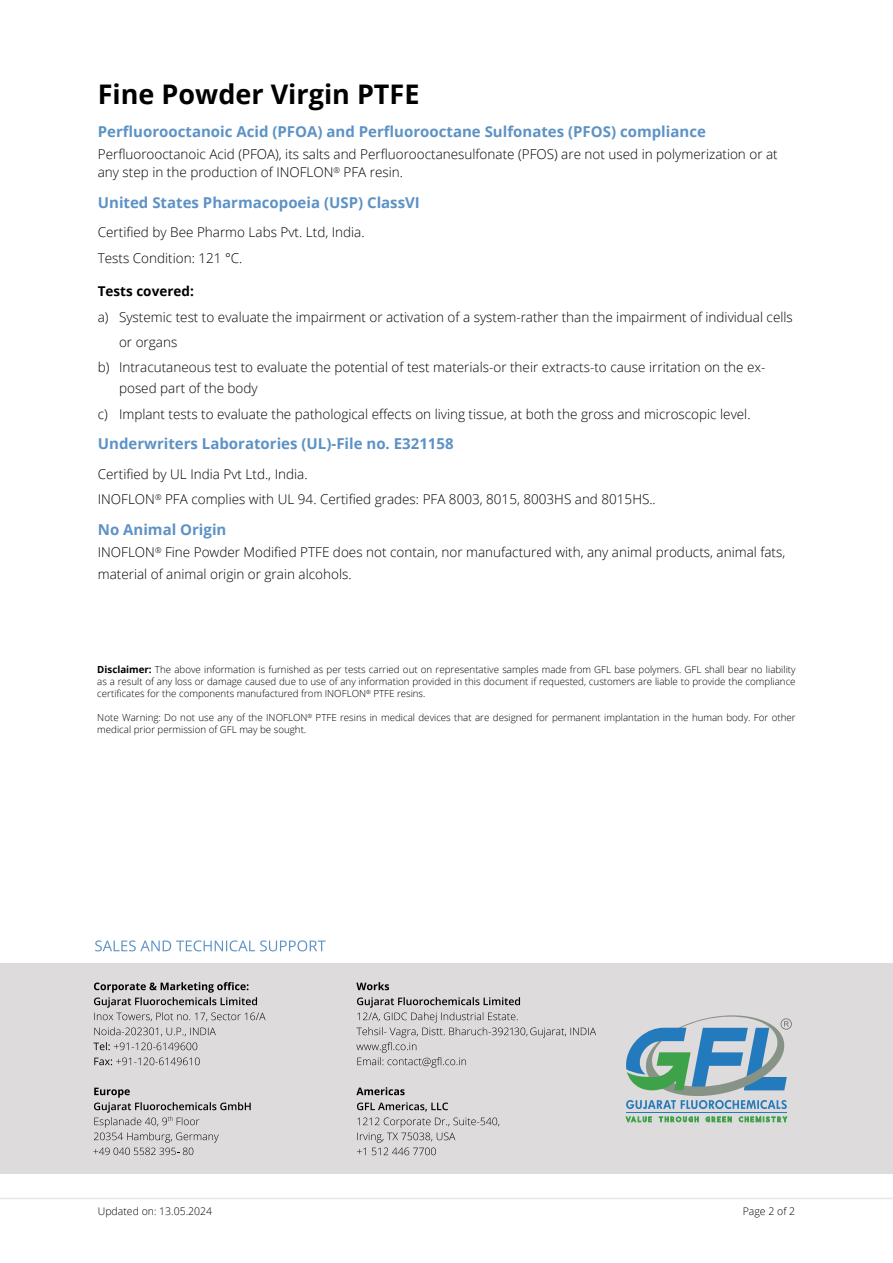
<style>
.page{position:relative;width:893px;height:1263px;background:#fff}
.page>*{position:absolute;margin:0;border:0;box-sizing:border-box;transform-origin:0 0}
.t1{font:700 27px "Open Sans";color:#000}
.t2{font:700 15px "Open Sans";color:#5d92c5}
.t3{font:300 13.5px/25.2px "Open Sans";color:#000}
.t4{font:700 13.5px "Open Sans";color:#000}
.t5{font:300 10.5px "Open Sans";color:#000}
.t6{font:300 9.75px/11.7px "Open Sans";color:#000;text-align:justify}
.s1{font-weight:700}
</style>
<div class="page">
<hr style="left:0;top:1198px;width:893px;height:1px;background:#e6e7e8">
<div style="left:0;top:963px;width:893px;height:211px;background:#dddbdb"></div>
<svg style="left:95px;top:940px;width:231px;height:11px"></svg>
<svg style="left:357px;top:1117px;width:142px;height:38px"></svg>
<svg style="left:357px;top:1102px;width:91px;height:9px"></svg>
<svg style="left:356px;top:1087px;width:49px;height:8px"></svg>
<svg style="left:356px;top:982px;width:33px;height:8px"></svg>
<svg style="left:94px;top:1057px;width:106px;height:8px"></svg>
<svg style="left:93px;top:1042px;width:104px;height:8px"></svg>
<svg style="left:94px;top:1027px;width:122px;height:9px"></svg>
<svg style="left:94px;top:982px;width:172px;height:39px"></svg>
<svg style="left:626px;top:1117px;width:161px;height:5px"></svg>
<hr style="left:626px;top:1112px;width:161px;height:1px;background:#237abc">
<svg style="left:626px;top:1015px;width:166px;height:94px"></svg>
<svg style="left:93px;top:1088px;width:158px;height:67px"></svg>
<svg style="left:356px;top:997px;width:240px;height:71px"></svg>
<h1 class="t1" style="left:98px;top:75px;width:323px">Fine Powder Virgin PTFE</h1>
<p class="t2" style="left:98px;top:121px;width:610px">Perfluorooctanoic Acid (PFOA) and Perfluorooctane Sulfonates (PFOS) compliance</p>
<p class="t3" style="left:98px;top:145px;width:681px;line-height:18px">Perfluorooctanoic Acid (PFOA), its salts and Perfluorooctanesulfonate (PFOS) are not used in polymerization or at any step in the production of INOFLON<sup>®</sup> PFA resin.</p>
<p class="t2" style="left:98px;top:192px;width:324px">United States Pharmacopoeia (USP) ClassVI</p>
<p class="t3" style="left:98px;top:220px;width:268px">Certified by Bee Pharmo Labs Pvt. Ltd, India.<br>Tests Condition: 121 °C.</p>
<p class="t4" style="left:98px;top:282px;width:98px">Tests covered:</p>
<p class="t3" style="left:98px;top:304px;width:697px">a) Systemic test to evaluate the impairment or activation of a system-rather than the impairment of individual cells</p>
<p class="t3" style="left:119px;top:329px;width:60px">or organs</p>
<p class="t3" style="left:98px;top:354px;width:669px">b) Intracutaneous test to evaluate the potential of test materials-or their extracts-to cause irritation on the ex-</p>
<p class="t3" style="left:98px;top:375px;width:654px;text-indent:21px">posed part of the body<br>c) Implant tests to evaluate the pathological effects on living tissue, at both the gross and microscopic level.</p>
<p class="t2" style="left:98px;top:433px;width:357px">Underwriters Laboratories (UL)-File no. E321158</p>
<p class="t3" style="left:98px;top:461px;width:560px">Certified by UL India Pvt Ltd., India.<br>INOFLON<sup>®</sup> PFA complies with UL 94. Certified grades: PFA 8003, 8015, 8003HS and 8015HS..</p>
<p class="t2" style="left:98px;top:519px;width:130px">No Animal Origin</p>
<p class="t3" style="left:98px;top:541px;width:689px;line-height:22.2px">INOFLON<sup>®</sup> Fine Powder Modified PTFE does not contain, nor manufactured with, any animal products, animal fats, material of animal origin or grain alcohols.</p>
<p class="t6" style="left:97px;top:664px;width:700px"><span class="s1">Disclaimer:</span> The above information is furnished as per tests carried out on representative samples made from GFL base polymers. GFL shall bear no liability as a result of any loss or damage caused due to use of any information provided in this document if requested, customers are liable to provide the compliance certificates for the components manufactured from INOFLON<sup>®</sup> PTFE resins.</p>
<p class="t6" style="left:97px;top:712px;width:700px">Note Warning: Do not use any of the INOFLON<sup>®</sup> PTFE resins in medical devices that are designed for permanent implantation in the human body. For other medical prior permission of GFL may be sought.</p>
<p class="t5" style="left:98px;top:1204px;width:116px">Updated on: 13.05.2024</p>
<p class="t5" style="left:743px;top:1204px;width:54px">Page 2 of 2</p>
</div>
